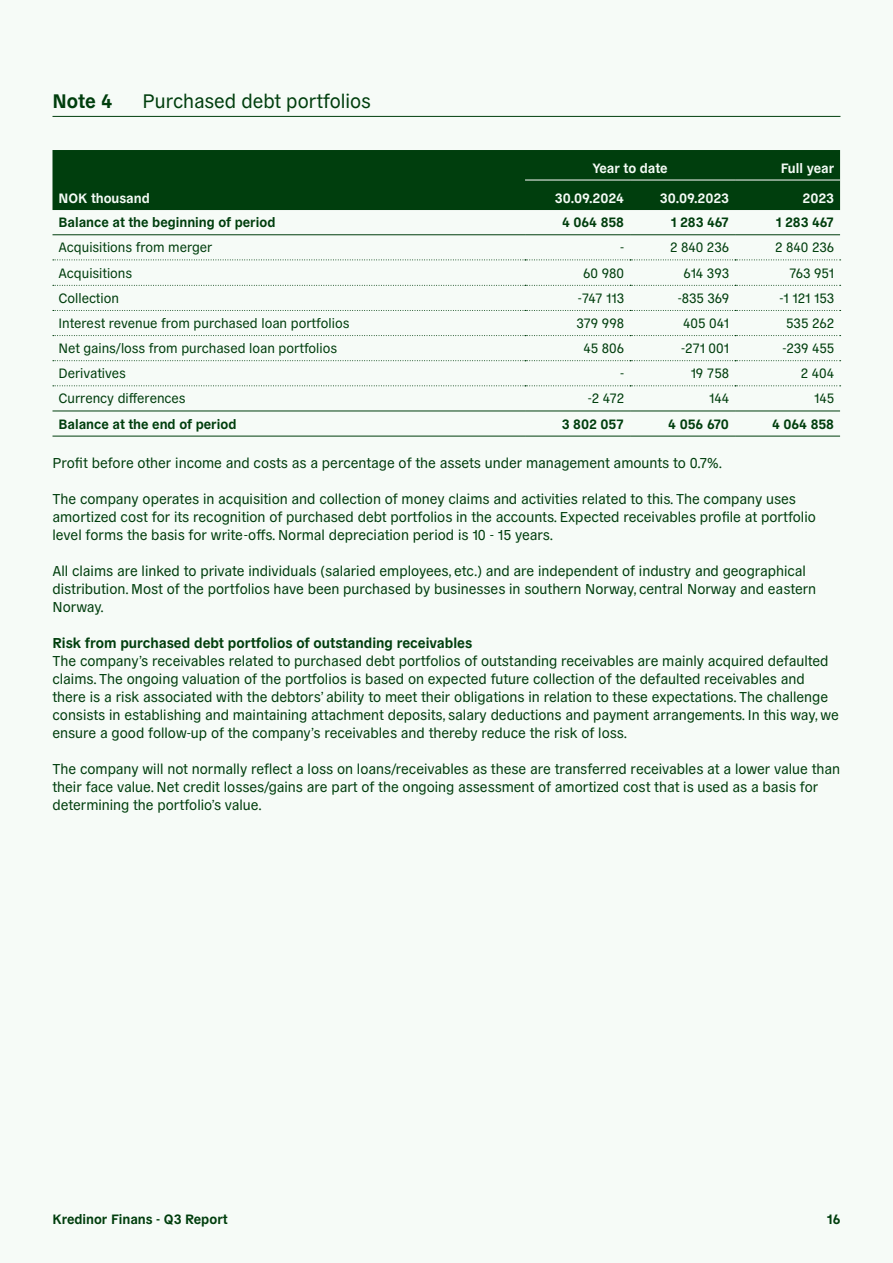
<style>
.page{position:relative;width:893px;height:1263px;background:#f6fbf7}
.page>*{position:absolute;margin:0;border:0;box-sizing:border-box;transform-origin:0 0}
.Notetittel__TOC{font:19.5px "General Grotesque";color:#003e0d}
.Notetittel__TOC-2{font:700 19.5px "General Grotesque";color:#003e0d}
.Brødtekst{font:14.25px/18px "General Grotesque";color:#003e0d}
.Brødtekst-2{font:700 14.25px "General Grotesque";color:#003e0d}
.Venstre{font:13.5px "General Grotesque";color:#003e0d}
.Høyre{font:13.5px "General Grotesque";color:#003e0d}
.Venstre-2{font:700 13.5px "General Grotesque";color:#003e0d}
.Kolonnetittel{font:700 13.5px "General Grotesque";color:#f4faf5}
.Høyre-2{font:700 13.5px "General Grotesque";color:#003e0d}
</style>
<div class="page">
<hr style="left:52px;top:116px;width:788px;height:1px;background:#003e0d">
<div style="left:52px;top:150px;width:788px;height:60px;background:#003e0d"></div>
<svg style="left:53px;top:310px;width:788px;height:1px"></svg>
<svg style="left:53px;top:335px;width:788px;height:1px"></svg>
<svg style="left:53px;top:360px;width:788px;height:1px"></svg>
<svg style="left:53px;top:385px;width:788px;height:1px"></svg>
<hr style="left:525px;top:180px;width:105px;height:1px;background:#fff">
<hr style="left:630px;top:180px;width:105px;height:1px;background:#fff">
<hr style="left:735px;top:180px;width:105px;height:1px;background:#fff">
<svg style="left:53px;top:285px;width:788px;height:1px"></svg>
<svg style="left:53px;top:260px;width:788px;height:1px"></svg>
<hr style="left:52px;top:234px;width:473px;height:1px;background:#003e0d">
<hr style="left:525px;top:234px;width:105px;height:1px;background:#003e0d">
<hr style="left:630px;top:234px;width:105px;height:1px;background:#003e0d">
<hr style="left:735px;top:234px;width:105px;height:1px;background:#003e0d">
<hr style="left:52px;top:411px;width:473px;height:1px;background:#003e0d">
<hr style="left:525px;top:411px;width:105px;height:1px;background:#003e0d">
<hr style="left:630px;top:411px;width:105px;height:1px;background:#003e0d">
<hr style="left:735px;top:411px;width:105px;height:1px;background:#003e0d">
<hr style="left:52px;top:436px;width:473px;height:1px;background:#003e0d">
<hr style="left:525px;top:436px;width:105px;height:1px;background:#003e0d">
<hr style="left:630px;top:436px;width:105px;height:1px;background:#003e0d">
<hr style="left:735px;top:436px;width:105px;height:1px;background:#003e0d">
<p class="Notetittel__TOC-2" style="left:52px;top:87px;width:61px">Note 4</p>
<p class="Notetittel__TOC" style="left:142px;top:87px;width:230px">Purchased debt portfolios</p>
<p class="Kolonnetittel" style="left:592px;top:158px;width:77px">Year to date</p>
<p class="Kolonnetittel" style="left:781px;top:158px;width:55px">Full year</p>
<p class="Kolonnetittel" style="left:58px;top:188px;width:93px">NOK thousand</p>
<p class="Kolonnetittel" style="left:555px;top:188px;width:71px">30.09.2024</p>
<p class="Kolonnetittel" style="left:660px;top:188px;width:71px">30.09.2023</p>
<p class="Kolonnetittel" style="left:803px;top:188px;width:33px">2023</p>
<p class="Venstre-2" style="left:58px;top:213px;width:218px">Balance at the beginning of period</p>
<p class="Høyre-2" style="left:562px;top:213px;width:64px">4 064 858</p>
<p class="Høyre-2" style="left:671px;top:213px;width:60px">1 283 467</p>
<p class="Høyre-2" style="left:776px;top:213px;width:60px">1 283 467</p>
<p class="Venstre" style="left:58px;top:238px;width:155px">Acquisitions from merger</p>
<p class="Høyre" style="left:620px;top:238px;width:6px">-</p>
<p class="Høyre" style="left:670px;top:238px;width:60px">2 840 236</p>
<p class="Høyre" style="left:775px;top:238px;width:60px">2 840 236</p>
<p class="Venstre" style="left:58px;top:264px;width:75px">Acquisitions</p>
<p class="Høyre" style="left:583px;top:264px;width:42px">60 980</p>
<p class="Høyre" style="left:684px;top:264px;width:47px">614 393</p>
<p class="Høyre" style="left:789px;top:264px;width:46px">763 951</p>
<p class="Venstre" style="left:58px;top:289px;width:62px">Collection</p>
<p class="Høyre" style="left:578px;top:289px;width:48px">-747 113</p>
<p class="Høyre" style="left:678px;top:289px;width:53px">-835 369</p>
<p class="Høyre" style="left:779px;top:289px;width:56px">-1 121 153</p>
<p class="Venstre" style="left:58px;top:314px;width:292px">Interest revenue from purchased loan portfolios</p>
<p class="Høyre" style="left:577px;top:314px;width:49px">379 998</p>
<p class="Høyre" style="left:683px;top:314px;width:47px">405 041</p>
<p class="Høyre" style="left:786px;top:314px;width:49px">535 262</p>
<p class="Venstre" style="left:58px;top:339px;width:280px">Net gains/loss from purchased loan portfolios</p>
<p class="Høyre" style="left:584px;top:339px;width:42px">45 806</p>
<p class="Høyre" style="left:681px;top:339px;width:50px">-271 001</p>
<p class="Høyre" style="left:782px;top:339px;width:53px">-239 455</p>
<p class="Venstre" style="left:58px;top:364px;width:69px">Derivatives</p>
<p class="Høyre" style="left:620px;top:364px;width:6px">-</p>
<p class="Høyre" style="left:691px;top:364px;width:40px">19 758</p>
<p class="Høyre" style="left:801px;top:364px;width:35px">2 404</p>
<p class="Venstre" style="left:58px;top:389px;width:129px">Currency differences</p>
<p class="Høyre" style="left:588px;top:389px;width:38px">-2 472</p>
<p class="Høyre" style="left:709px;top:389px;width:22px">144</p>
<p class="Høyre" style="left:814px;top:389px;width:21px">145</p>
<p class="Venstre-2" style="left:58px;top:414px;width:179px">Balance at the end of period</p>
<p class="Høyre-2" style="left:562px;top:414px;width:64px">3 802 057</p>
<p class="Høyre-2" style="left:668px;top:414px;width:62px">4 056 670</p>
<p class="Høyre-2" style="left:772px;top:414px;width:64px">4 064 858</p>
<p class="Brødtekst" style="left:52px;top:453px;width:671px">Profit before other income and costs as a percentage of the assets under management amounts to 0.7%.</p>
<p class="Brødtekst" style="left:52px;top:489px;width:765px">The company operates in acquisition and collection of money claims and activities related to this. The company uses amortized cost for its recognition of purchased debt portfolios in the accounts. Expected receivables profile at portfolio level forms the basis for write-offs. Normal depreciation period is 10 - 15 years.</p>
<p class="Brødtekst" style="left:52px;top:561px;width:765px">All claims are linked to private individuals (salaried employees, etc.) and are independent of industry and geographical distribution. Most of the portfolios have been purchased by businesses in southern Norway, central Norway and eastern<br>Norway.</p>
<p class="Brødtekst-2" style="left:52px;top:633px;width:421px">Risk from purchased debt portfolios of outstanding receivables</p>
<p class="Brødtekst" style="left:52px;top:651px;width:788px">The company’s receivables related to purchased debt portfolios of outstanding receivables are mainly acquired defaulted claims. The ongoing valuation of the portfolios is based on expected future collection of the defaulted receivables and there is a risk associated with the debtors’ ability to meet their obligations in relation to these expectations. The challenge consists in establishing and maintaining attachment deposits, salary deductions and payment arrangements. In this way, we ensure a good follow-up of the company’s receivables and thereby reduce the risk of loss.</p>
<p class="Brødtekst" style="left:52px;top:759px;width:789px">The company will not normally reflect a loss on loans/receivables as these are transferred receivables at a lower value than their face value. Net credit losses/gains are part of the ongoing assessment of amortized cost that is used as a basis for determining the portfolio’s value.</p>
<p class="Venstre-2" style="left:52px;top:1210px;width:177px">Kredinor Finans - Q3 Report</p>
<p class="Venstre-2" style="left:827px;top:1210px;width:15px">16</p>
</div>
